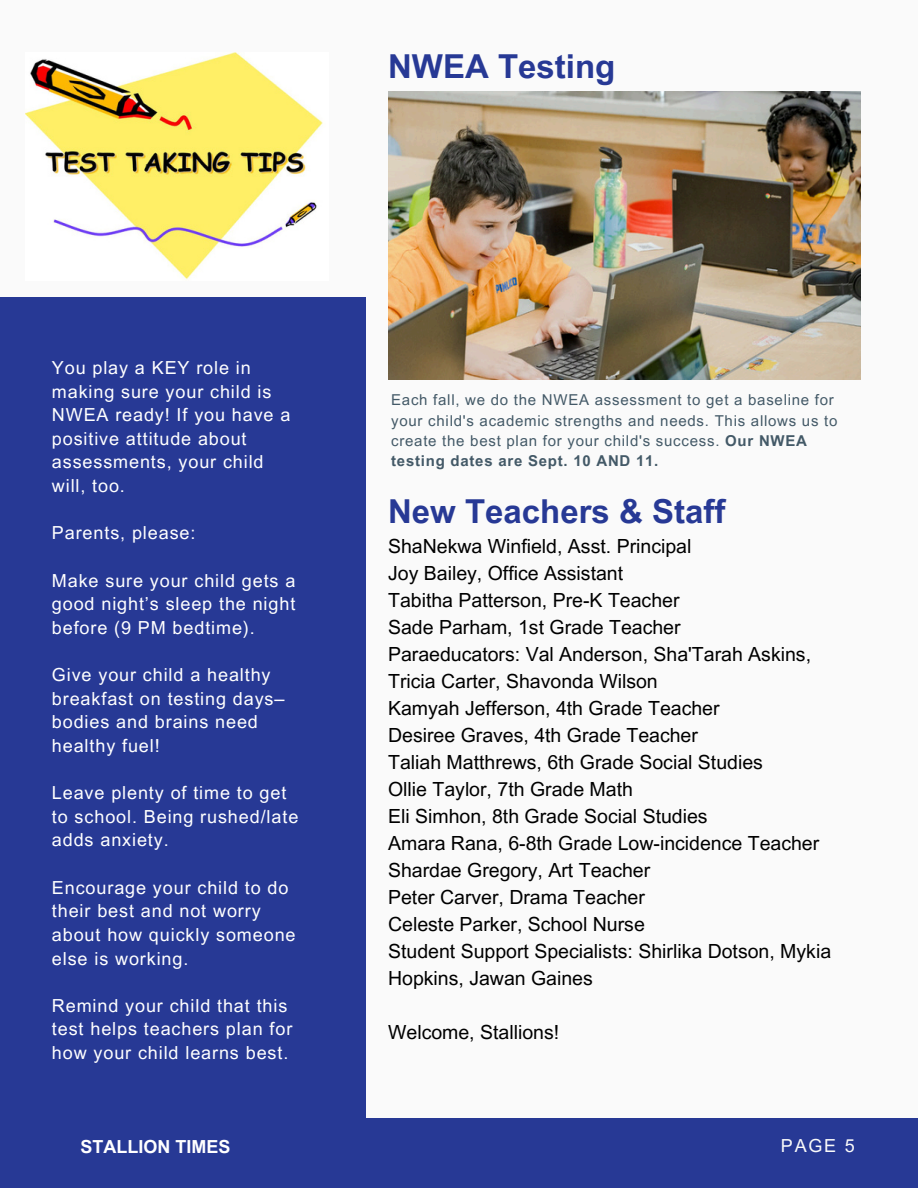
<style>
.page{position:relative;width:918px;height:1188px;background:#fafafa}
.page>*{position:absolute;margin:0;border:0;box-sizing:border-box;transform-origin:0 0}
.t1{font:700 33px "Arial MT Pro";color:#273995}
.t2{font:19.5px/27px "Arial MT Pro";color:#000}
.t3{font:18px/23.7px "Arial MT Pro";letter-spacing:.05em;color:#fff}
.t4{font:700 18px "Arial MT Pro";color:#fff}
.t5{font:18px "Arial MT Pro";color:#fafafa}
.t6{font:15px/20.2px "Arial MT Pro";letter-spacing:.05em;color:#435967}
.s1{font-weight:700}
</style>
<div class="page">
<div style="left:0;top:1118px;width:918px;height:70px;background:#273995"></div>
<img style="left:389px;top:92px;width:471px;height:288px">
<div style="left:0;top:297px;width:366px;height:821px;background:#273995"></div>
<img style="left:26px;top:52px;width:297px;height:227px">
<h4 class="t1" style="left:388px;top:54px;width:229px">NWEA Testing</h4>
<h4 class="t3" style="left:52px;top:358px;width:240px">You play a KEY role in making sure your child is<br>NWEA ready! If you have a positive attitude about assessments, your child will, too.</h4>
<h4 class="t3" style="left:52px;top:523px;width:145px">Parents, please:</h4>
<h1 class="t3" style="left:52px;top:571px;width:245px;text-align:justify">Make sure your child gets a good night’s sleep the night before (9 PM bedtime).</h1>
<p class="t3" style="left:52px;top:665px;width:234px">Give your child a healthy breakfast on testing days– bodies and brains need healthy fuel!</p>
<h1 class="t3" style="left:52px;top:783px;width:248px">Leave plenty of time to get to school. Being rushed/late adds anxiety.</h1>
<h4 class="t3" style="left:52px;top:878px;width:245px">Encourage your child to do their best and not worry about how quickly someone else is working.</h4>
<h4 class="t3" style="left:52px;top:996px;width:242px">Remind your child that this test helps teachers plan for how your child learns best.</h4>
<h4 class="t6" style="left:391px;top:392px;width:448px">Each fall, we do the NWEA assessment to get a baseline for your child's academic strengths and needs. This allows us to create the best plan for your child's success. <span class="s1">Our NWEA testing dates are Sept. 10 AND 11.</span></h4>
<h4 class="t1" style="left:388px;top:499px;width:339px">New Teachers &amp; Staff</h4>
<h2 class="t2" style="left:388px;top:535px;width:445px">ShaNekwa Winfield, Asst. Principal<br>Joy Bailey, Office Assistant<br>Tabitha Patterson, Pre-K Teacher<br>Sade Parham, 1st Grade Teacher<br>Paraeducators: Val Anderson, Sha'Tarah Askins, Tricia Carter, Shavonda Wilson<br>Kamyah Jefferson, 4th Grade Teacher<br>Desiree Graves, 4th Grade Teacher<br>Taliah Matthrews, 6th Grade Social Studies<br>Ollie Taylor, 7th Grade Math<br>Eli Simhon, 8th Grade Social Studies<br>Amara Rana, 6-8th Grade Low-incidence Teacher Shardae Gregory, Art Teacher<br>Peter Carver, Drama Teacher<br>Celeste Parker, School Nurse<br>Student Support Specialists: Shirlika Dotson, Mykia Hopkins, Jawan Gaines</h2>
<h3 class="t2" style="left:388px;top:1021px;width:173px">Welcome, Stallions!</h3>
<h4 class="t4" style="left:81px;top:1140px;width:152px">STALLION TIMES</h4>
<h4 class="t5" style="left:781px;top:1139px;width:76px">PAGE 5</h4>
</div>
